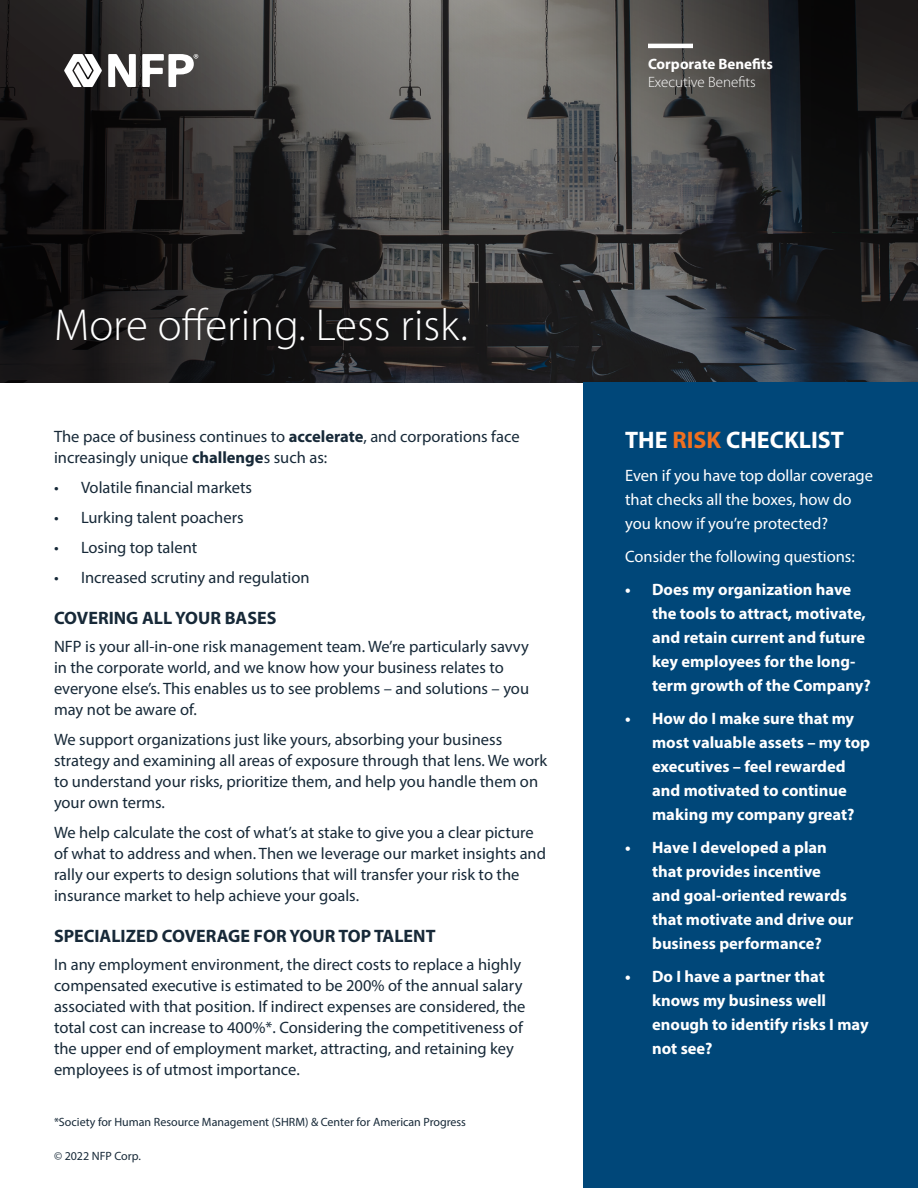
<style>
.page{position:relative;width:918px;height:1188px;background:#fff}
.page>*{position:absolute;margin:0;border:0;box-sizing:border-box;transform-origin:0 0}
.t1{font:300 45px "Myriad Pro";color:#fff}
.Bullet1{font:700 24px "Myriad Pro";color:#fff}
.Text1{font:700 18px "Myriad Pro";color:#172938}
.Text1-2{font:16.5px/21px "Myriad Pro";color:#172938}
.t2{font:700 16.5px/24px "Myriad Pro";color:#fff}
.Bullet1-2{font:16.5px/24px "Myriad Pro";color:#fff}
.t3{font:700 15px "Myriad Pro";color:#fff}
.t4{font:300 15px "Myriad Pro";color:#fff}
.Subhead1{font:12px "Myriad Pro";color:#172938}
.s1{font-weight:700}
.s2{color:#ef6f20}
</style>
<div class="page">
<svg style="left:0;top:0;width:918px;height:382px;background:#373637"></svg>
<svg style="left:64px;top:54px;width:38px;height:33px"></svg>
<svg style="left:108px;top:54px;width:28px;height:33px"></svg>
<svg style="left:142px;top:54px;width:56px;height:33px"></svg>
<hr style="left:648px;top:44px;width:45px;height:4px;background:#fff">
<div style="left:584px;top:382px;width:334px;height:806px;background:#004779"></div>
<p class="t3" style="left:648px;top:54px;width:126px">Corporate Benefits</p>
<p class="t4" style="left:648px;top:74px;width:109px">Executive Benefits</p>
<p class="t1" style="left:54px;top:301px;width:416px">More offering. Less risk.</p>
<p class="Text1-2" style="left:54px;top:426px;width:467px">The pace of business continues to <span class="s1">accelerate</span>, and corporations face increasingly unique <span class="s1">challenge</span>s such as:</p>
<p class="Text1-2" style="left:54px;top:477px;width:200px">• Volatile financial markets</p>
<p class="Text1-2" style="left:54px;top:507px;width:191px">• Lurking talent poachers</p>
<p class="Text1-2" style="left:54px;top:537px;width:145px">• Losing top talent</p>
<p class="Text1-2" style="left:54px;top:567px;width:257px">• Increased scrutiny and regulation</p>
<p class="Text1" style="left:54px;top:607px;width:224px">COVERING ALL YOUR BASES</p>
<p class="Text1-2" style="left:54px;top:636px;width:477px">NFP is your all-in-one risk management team. We’re particularly savvy in the corporate world, and we know how your business relates to everyone else’s. This enables us to see problems – and solutions – you may not be aware of.</p>
<p class="Text1-2" style="left:54px;top:729px;width:495px">We support organizations just like yours, absorbing your business strategy and examining all areas of exposure through that lens. We work to understand your risks, prioritize them, and help you handle them on your own terms.</p>
<p class="Text1-2" style="left:54px;top:822px;width:494px">We help calculate the cost of what’s at stake to give you a clear picture of what to address and when. Then we leverage our market insights and rally our experts to design solutions that will transfer your risk to the insurance market to help achieve your goals.</p>
<p class="Text1" style="left:54px;top:925px;width:383px">SPECIALIZED COVERAGE FOR YOUR TOP TALENT</p>
<p class="Text1-2" style="left:54px;top:954px;width:473px">In any employment environment, the direct costs to replace a highly compensated executive is estimated to be 200% of the annual salary associated with that position. If indirect expenses are considered, the total cost can increase to 400%*. Considering the competitiveness of the upper end of employment market, attracting, and retaining key employees is of utmost importance.</p>
<p class="Subhead1" style="left:54px;top:1114px;width:414px">*Society for Human Resource Management (SHRM) &amp; Center for American Progress</p>
<p class="Subhead1" style="left:54px;top:1149px;width:88px">© 2022 NFP Corp.</p>
<p class="Bullet1" style="left:625px;top:424px;width:220px">THE <span class="s2">RISK</span> CHECKLIST</p>
<p class="Bullet1-2" style="left:625px;top:463px;width:249px">Even if you have top dollar coverage that checks all the boxes, how do you know if you’re protected?</p>
<p class="Bullet1-2" style="left:625px;top:544px;width:231px">Consider the following questions:</p>
<p class="t2" style="left:652px;top:577px;width:220px;text-indent:-27px">• Does my organization have the tools to attract, motivate, and retain current and future key employees for the long&shy;term growth of the Company?</p>
<p class="t2" style="left:652px;top:706px;width:219px;text-indent:-27px">• How do I make sure that my most valuable assets – my top executives – feel rewarded and motivated to continue making my company great?</p>
<p class="t2" style="left:652px;top:835px;width:203px;text-indent:-27px">• Have I developed a plan that provides incentive<br>and goal-oriented rewards that motivate and drive our business performance?</p>
<p class="t2" style="left:652px;top:964px;width:218px;text-indent:-27px">• Do I have a partner that knows my business well enough to identify risks I may not see?</p>
</div>
